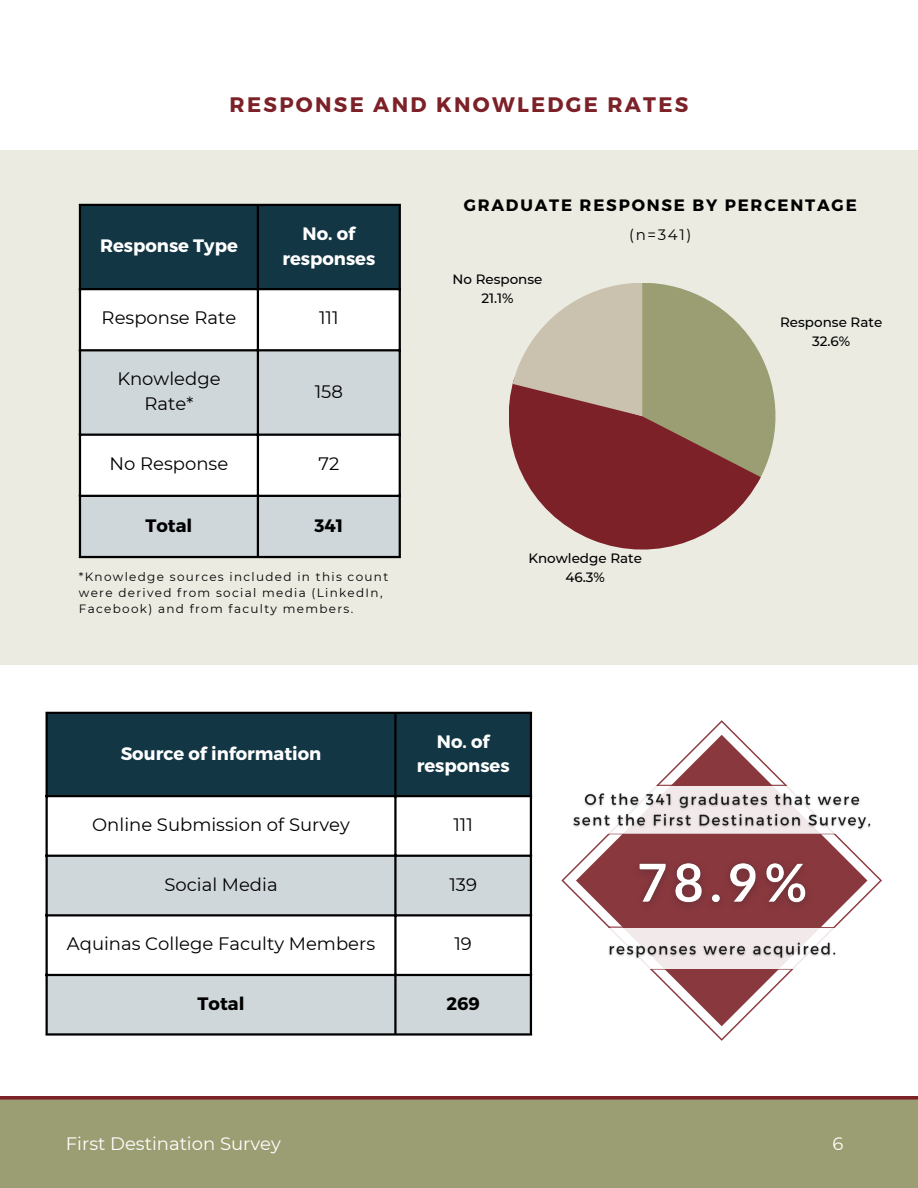
<style>
.page{position:relative;width:918px;height:1188px;background:#fff}
.page>*{position:absolute;margin:0;border:0;box-sizing:border-box;transform-origin:0 0}
.t1{font:700 21px "Montserrat";letter-spacing:.11em;color:#7c2128}
.t2{font:18px/24.8px "Montserrat";color:#000;text-align:center}
.t3{font:700 18px/24.8px "Montserrat";color:#fff;text-align:center}
.t4{font:18px "Montserrat";color:#fff}
.t5{font:700 18px "Montserrat";color:#000}
.t6{font:700 16.5px "Montserrat";letter-spacing:.11em;color:#000}
.t7{font:15px "Montserrat";color:#000}
.t8{font:500 13.5px "Montserrat";color:#000}
.t9{font:12px/16px "Montserrat";letter-spacing:.11em;color:#000}
</style>
<div class="page">
<div style="left:0;top:151px;width:918px;height:514px;background:#ebebe2"></div>
<div style="left:81px;top:206px;width:318px;height:82px;background:#133644"></div>
<div style="left:81px;top:290px;width:318px;height:59px;background:#fff"></div>
<svg style="left:81px;top:351px;width:318px;height:205px;background:#dbe0e2"></svg>
<hr style="left:79px;top:206px;width:2px;height:350px;background:#000">
<hr style="left:257px;top:206px;width:2px;height:350px;background:#000">
<hr style="left:399px;top:206px;width:2px;height:350px;background:#000">
<hr style="left:79px;top:204px;width:322px;height:2px;background:#000">
<hr style="left:79px;top:288px;width:322px;height:2px;background:#000">
<hr style="left:79px;top:349px;width:322px;height:2px;background:#000">
<hr style="left:79px;top:434px;width:322px;height:2px;background:#000">
<hr style="left:79px;top:495px;width:322px;height:2px;background:#000">
<hr style="left:79px;top:556px;width:322px;height:2px;background:#000">
<div style="left:48px;top:714px;width:482px;height:81px;background:#133644"></div>
<svg style="left:48px;top:857px;width:482px;height:176px;fill:#d0d7da"></svg>
<hr style="left:46px;top:714px;width:2px;height:319px;background:#000">
<hr style="left:394px;top:714px;width:3px;height:319px;background:#000">
<hr style="left:530px;top:714px;width:2px;height:319px;background:#000">
<hr style="left:46px;top:712px;width:486px;height:2px;background:#000">
<hr style="left:46px;top:795px;width:486px;height:2px;background:#000">
<hr style="left:46px;top:855px;width:486px;height:2px;background:#000">
<hr style="left:46px;top:914px;width:486px;height:2px;background:#000">
<hr style="left:46px;top:974px;width:486px;height:2px;background:#000">
<hr style="left:46px;top:1033px;width:486px;height:3px;background:#000">
<svg style="left:509px;top:283px;width:266px;height:267px"></svg>
<div style="left:0;top:1096px;width:918px;height:92px;background:#9b9e72"></div>
<svg style="left:561px;top:720px;width:321px;height:321px"></svg>
<hr style="left:657px;top:785px;width:129px;height:1px;background:#7c2128">
<hr style="left:650px;top:968px;width:142px;height:2px;background:#7c2128">
<svg style="left:608px;top:926px;width:227px;height:2px"></svg>
<img style="left:623px;top:837px;width:203px;height:91px">
<div style="left:561px;top:786px;width:321px;height:48px;background:#fff;border-radius:3px"></div>
<img style="left:568px;top:786px;width:310px;height:49px">
<div style="left:561px;top:928px;width:321px;height:41px;background:linear-gradient(to right,#f8f4f4,#f8f3f4);border-radius:3px"></div>
<img style="left:603px;top:935px;width:239px;height:28px">
<p class="t1" style="left:230px;top:91px;width:460px">RESPONSE AND KNOWLEDGE RATES</p>
<p class="t3" style="left:100px;top:232px;width:139px">Response Type</p>
<p class="t3" style="left:282px;top:220px;width:94px">No. of responses</p>
<p class="t2" style="left:102px;top:305px;width:136px">Response Rate</p>
<p class="t2" style="left:319px;top:305px;width:21px">111</p>
<p class="t2" style="left:117px;top:366px;width:105px">Knowledge<br>Rate*</p>
<p class="t2" style="left:315px;top:379px;width:30px">158</p>
<p class="t2" style="left:110px;top:451px;width:120px">No Response</p>
<p class="t2" style="left:318px;top:451px;width:22px">72</p>
<p class="t5" style="left:146px;top:514px;width:48px">Total</p>
<p class="t5" style="left:314px;top:514px;width:30px">341</p>
<p class="t9" style="left:79px;top:569px;width:311px">*Knowledge sources included in this count were derived from social media (LinkedIn,<br>Facebook) and from faculty members.</p>
<p class="t6" style="left:464px;top:194px;width:395px">GRADUATE RESPONSE BY PERCENTAGE</p>
<p class="t7" style="left:629px;top:225px;width:64px">(n=341)</p>
<p class="t8" style="left:453px;top:271px;width:91px">No Response</p>
<p class="t8" style="left:481px;top:290px;width:34px">21.1%</p>
<p class="t8" style="left:528px;top:550px;width:115px">Knowledge Rate</p>
<p class="t8" style="left:565px;top:568px;width:41px">46.3%</p>
<p class="t8" style="left:780px;top:314px;width:104px">Response Rate</p>
<p class="t8" style="left:812px;top:333px;width:40px">32.6%</p>
<p class="t3" style="left:121px;top:740px;width:202px">Source of information</p>
<p class="t3" style="left:417px;top:728px;width:94px">No. of responses</p>
<p class="t2" style="left:92px;top:812px;width:259px">Online Submission of Survey</p>
<p class="t2" style="left:453px;top:812px;width:21px">111</p>
<p class="t2" style="left:164px;top:872px;width:115px">Social Media</p>
<p class="t2" style="left:449px;top:872px;width:29px">139</p>
<p class="t2" style="left:67px;top:931px;width:310px">Aquinas College Faculty Members</p>
<p class="t2" style="left:454px;top:931px;width:19px">19</p>
<p class="t5" style="left:198px;top:992px;width:48px">Total</p>
<p class="t5" style="left:446px;top:992px;width:35px">269</p>
<p class="t4" style="left:66px;top:1133px;width:216px">First Destination Survey</p>
<p class="t4" style="left:832px;top:1133px;width:12px">6</p>
</div>
